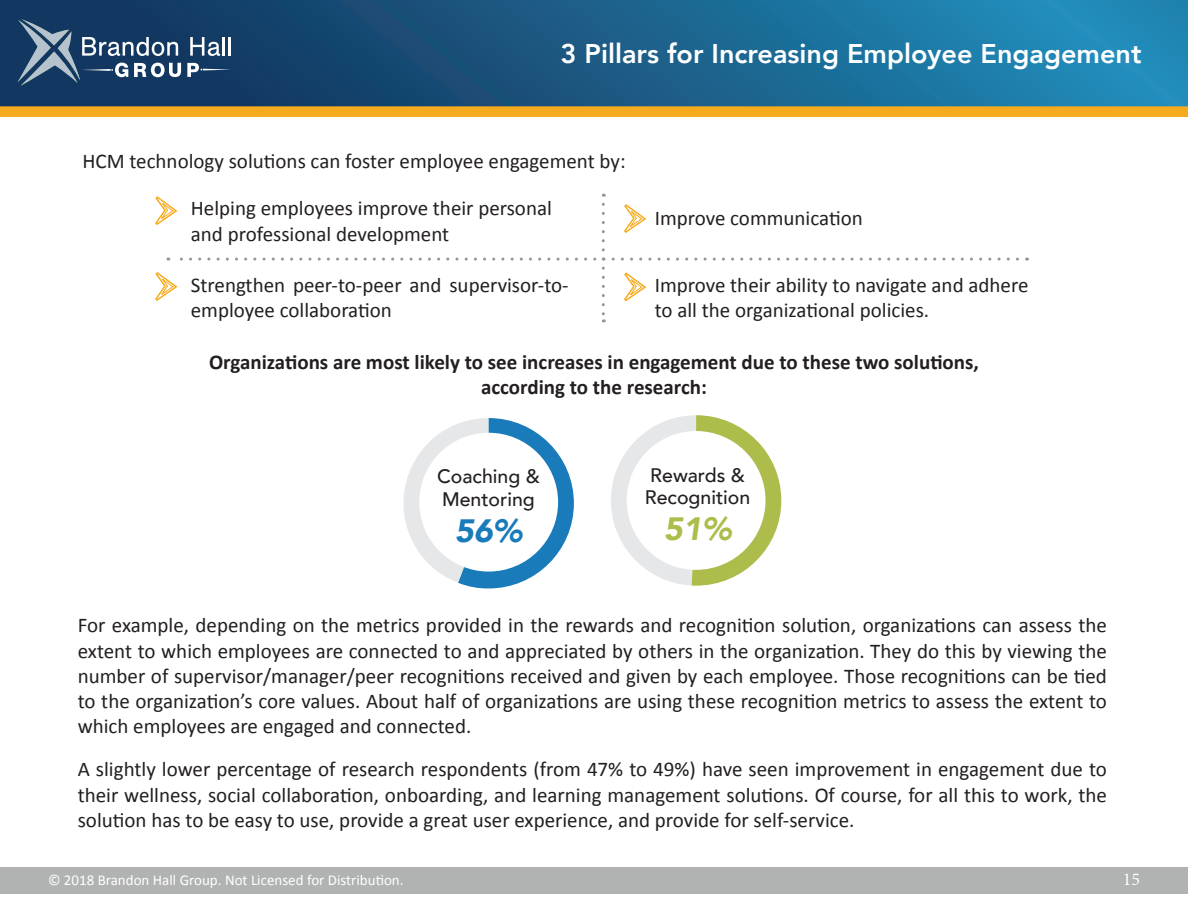
<style>
.page{position:relative;width:1188px;height:918px;background:#fff}
.page>*{position:absolute;margin:0;border:0;box-sizing:border-box;transform-origin:0 0}
.t1{font:italic 900 32.25px "Avenir";color:#197bba}
.t2{font:italic 900 32.25px "Avenir";color:#aebc4b}
.t3{font:800 27px "Avenir";color:#fff}
.t4{font:21px/25.2px "Calibri";color:#231f20}
.t5{font:700 21px/25.2px "Calibri";color:#231f20;text-align:center}
.t6{font:500 19.5px/22.5px "Avenir";color:#231f20}
.t7{font:18px "Minion Pro";color:#fff}
.t8{font:15px "Calibri";color:#fff}
</style>
<div class="page">
<svg style="left:0;top:0;width:1188px;height:106px;background:#1a618b"></svg>
<svg style="left:190px;top:37px;width:41px;height:19px"></svg>
<svg style="left:187px;top:63px;width:44px;height:14px"></svg>
<svg style="left:18px;top:19px;width:163px;height:67px;background:#3f5e7f"></svg>
<div style="left:0;top:106px;width:1188px;height:11px;background:#f6ab1e"></div>
<div style="left:0;top:867px;width:1188px;height:26px;background:#b1b2b2"></div>
<svg style="left:403px;top:418px;width:171px;height:170px"></svg>
<svg style="left:611px;top:415px;width:170px;height:171px"></svg>
<div style="left:419px;top:433px;width:139px;height:139px;background:#fff;border-radius:50%"></div>
<div style="left:627px;top:431px;width:139px;height:139px;background:#fff;border-radius:50%"></div>
<svg style="left:155px;top:194px;width:863px;height:128px"></svg>
<p class="t3" style="left:561px;top:32px;width:583px">3 Pillars for Increasing Employee Engagement</p>
<p class="t4" style="left:83px;top:147px;width:545px">HCM technology solutions can foster employee engagement by:</p>
<p class="t4" style="left:191px;top:195px;width:363px">Helping employees improve their personal and professional development</p>
<p class="t4" style="left:655px;top:204px;width:210px">Improve communication</p>
<p class="t4" style="left:191px;top:271px;width:379px">Strengthen peer-to-peer and supervisor-to&shy;employee collaboration</p>
<p class="t4" style="left:655px;top:271px;width:375px">Improve their ability to navigate and adhere to all the organizational policies.</p>
<p class="t5" style="left:209px;top:348px;width:771px">Organizations are most likely to see increases in engagement due to these two solutions, according to the research:</p>
<p class="t6" style="left:437px;top:464px;width:104px">Coaching &amp;<br>Mentoring</p>
<h1 class="t1" style="left:455px;top:504px;width:69px">56%</h1>
<p class="t6" style="left:645px;top:463px;width:107px">Rewards &amp;<br>Recognition</p>
<h1 class="t2" style="left:664px;top:502px;width:69px">51%</h1>
<p class="t4" style="left:78px;top:612px;width:1031px;text-align:justify">For example, depending on the metrics provided in the rewards and recognition solution, organizations can assess the extent to which employees are connected to and appreciated by others in the organization. They do this by viewing the number of supervisor/manager/peer recognitions received and given by each employee. Those recognitions can be tied to the organization’s core values. About half of organizations are using these recognition metrics to assess the extent to which employees are engaged and connected.</p>
<p class="t4" style="left:78px;top:756px;width:1031px;text-align:justify">A slightly lower percentage of research respondents (from 47% to 49%) have seen improvement in engagement due to their wellness, social collaboration, onboarding, and learning management solutions. Of course, for all this to work, the solution has to be easy to use, provide a great user experience, and provide for self-service.</p>
<p class="t8" style="left:48px;top:870px;width:357px">© 2018 Brandon Hall Group. Not Licensed for Distribution.</p>
<p class="t7" style="left:1123px;top:867px;width:19px">15</p>
</div>
